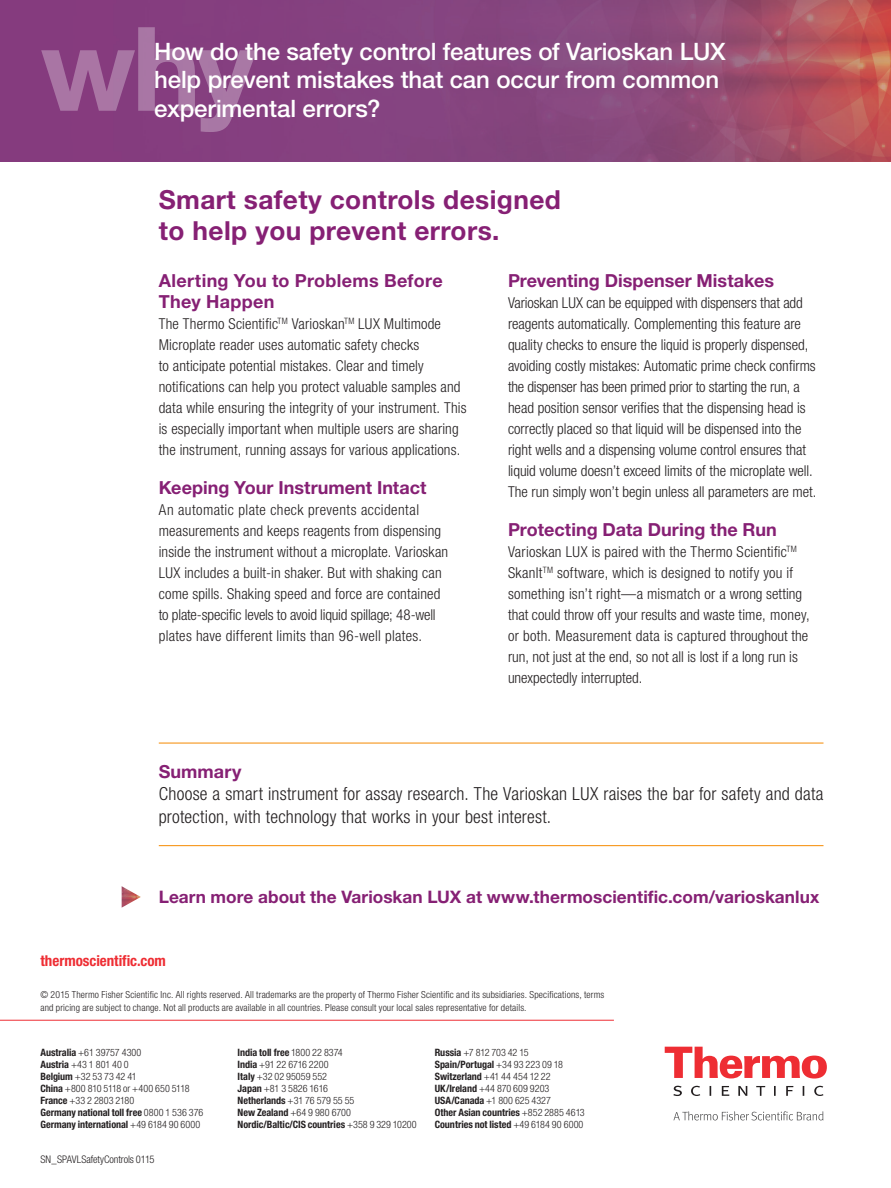
<style>
.page{position:relative;width:891px;height:1188px;background:#fff}
.page>*{position:absolute;margin:0;border:0;box-sizing:border-box;transform-origin:0 0}
.t1{font:700 117px "Helvetica Neue LT Std";color:#fff}
.Question{font:700 26.25px/30.9px "Helvetica Neue LT Std";letter-spacing:.015em;color:#862074}
.why-answer{font:500 24px/28.5px "Helvetica Neue LT Std";letter-spacing:-.005em;color:#fff}
.Summary_Text{font:300 condensed 18px/22.5px "Helvetica Neue LT Std";letter-spacing:.015em;color:#231f20}
.Headline_level_2{font:700 18px/21px "Helvetica Neue LT Std";letter-spacing:.005em;color:#862074}
.Headline_level_2-2{font:700 17.25px "Helvetica Neue LT Std";letter-spacing:.005em;color:#862074}
.Body_copy{font:300 condensed 15px/21px "Helvetica Neue LT Std";letter-spacing:.005em;color:#231f20}
.URL{font:700 condensed 15px "Helvetica Neue LT Std";color:#ee2d33}
.Literature_Code{font:300 condensed 10.5px "Helvetica Neue LT Std";letter-spacing:-.01em;color:#231f20}
.Location_Numbers{font:300 condensed 10.2px "Helvetica Neue LT Std";color:#231f20}
.Location_Numbers-2{font:700 condensed 10.2px "Helvetica Neue LT Std";letter-spacing:-.005em;color:#231f20}
.Trademarks{font:300 condensed 9.75px/12.8px "Helvetica Neue LT Std";letter-spacing:.015em;color:#231f20}
.s1{font-weight:700}
.s2{font-weight:300}
</style>
<div class="page">
<img style="left:0;top:0;width:891px;height:162px">
<img style="left:122px;top:886px;width:19px;height:22px">
<hr style="left:0;top:1020px;width:614px;height:1px;background:#ee2d33">
<svg style="left:665px;top:1047px;width:162px;height:32px"></svg>
<svg style="left:673px;top:1086px;width:151px;height:10px"></svg>
<svg style="left:674px;top:1111px;width:149px;height:9px"></svg>
<hr style="left:159px;top:742px;width:665px;height:2px;background:#f7971d">
<hr style="left:159px;top:845px;width:665px;height:1px;background:#f7971d">
<h1 class="t1" style="left:40px;top:-3px;width:217px">why</h1>
<p class="why-answer" style="left:154px;top:37px;width:573px">How do the safety control features of Varioskan LUX help prevent mistakes that can occur from common experimental errors?</p>
<p class="Question" style="left:159px;top:184px;width:404px">Smart safety controls designed to help you prevent errors.</p>
<p class="Headline_level_2" style="left:159px;top:269px;width:285px">Alerting You to Problems Before<br>They Happen</p>
<p class="Body_copy" style="left:159px;top:313px;width:309px">The Thermo Scientific<sup>TM</sup> Varioskan<sup>TM</sup> LUX Multimode Microplate reader uses automatic safety checks<br>to anticipate potential mistakes. Clear and timely notifications can help you protect valuable samples and data while ensuring the integrity of your instrument. This is especially important when multiple users are sharing the instrument, running assays for various applications.</p>
<p class="Headline_level_2" style="left:159px;top:476px;width:269px">Keeping Your Instrument Intact</p>
<p class="Body_copy" style="left:159px;top:499px;width:291px">An automatic plate check prevents accidental measurements and keeps reagents from dispensing inside the instrument without a microplate. Varioskan LUX includes a built-in shaker. But with shaking can come spills. Shaking speed and force are contained to plate-specific levels to avoid liquid spillage; 48-well plates have different limits than 96-well plates.</p>
<p class="Headline_level_2" style="left:508px;top:269px;width:268px">Preventing Dispenser Mistakes</p>
<p class="Body_copy" style="left:508px;top:292px;width:310px">Varioskan LUX can be equipped with dispensers that add reagents automatically. Complementing this feature are quality checks to ensure the liquid is properly dispensed, avoiding costly mistakes: Automatic prime check confirms the dispenser has been primed prior to starting the run, a head position sensor verifies that the dispensing head is correctly placed so that liquid will be dispensed into the right wells and a dispensing volume control ensures that liquid volume doesn’t exceed limits of the microplate well.<br>The run simply won’t begin unless all parameters are met.</p>
<p class="Headline_level_2" style="left:508px;top:518px;width:270px">Protecting Data During the Run</p>
<p class="Body_copy" style="left:508px;top:541px;width:303px">Varioskan LUX is paired with the Thermo Scientific<sup>TM </sup>SkanIt<sup>TM</sup> software, which is designed to notify you if something isn’t right—a mismatch or a wrong setting that could throw off your results and waste time, money, or both. Measurement data is captured throughout the run, not just at the end, so not all is lost if a long run is unexpectedly interrupted.</p>
<p class="Headline_level_2" style="left:159px;top:761px;width:84px">Summary</p>
<p class="Summary_Text" style="left:159px;top:783px;width:666px">Choose a smart instrument for assay research. The Varioskan LUX raises the bar for safety and data protection, with technology that works in your best interest.</p>
<p class="Headline_level_2-2" style="left:159px;top:886px;width:662px">Learn more about the Varioskan LUX at www.thermoscientific.com/varioskanlux</p>
<p class="URL" style="left:40px;top:952px;width:127px">thermoscientific.com</p>
<p class="Trademarks" style="left:40px;top:989px;width:565px">© 2015 Thermo Fisher Scientific Inc. All rights reserved. All trademarks are the property of Thermo Fisher Scientific and its subsidiaries. Specifications, terms and pricing are subject to change. Not all products are available in all countries. Please consult your local sales representative for details.</p>
<p class="Location_Numbers" style="left:40px;top:1047px;width:102px"><span class="s1">Australia</span> +61 39757 4300</p>
<p class="Location_Numbers" style="left:40px;top:1059px;width:90px"><span class="s1">Austria</span> +43 1 801 40 0</p>
<p class="Location_Numbers" style="left:40px;top:1071px;width:98px"><span class="s1">Belgium</span> +32 53 73 42 41</p>
<p class="Location_Numbers" style="left:40px;top:1083px;width:151px"><span class="s1">China</span> +800 810 5118 or +400 650 5118</p>
<p class="Location_Numbers" style="left:40px;top:1095px;width:95px"><span class="s1">France</span> +33 2 2803 2180</p>
<p class="Location_Numbers-2" style="left:40px;top:1106px;width:164px">Germany national toll free <span class="s2">0800 1 536 376</span></p>
<p class="Location_Numbers-2" style="left:40px;top:1118px;width:161px">Germany international <span class="s2">+49 6184 90 6000</span></p>
<p class="Location_Numbers-2" style="left:238px;top:1046px;width:106px">India toll free <span class="s2">1800 22 8374</span></p>
<p class="Location_Numbers" style="left:238px;top:1059px;width:92px"><span class="s1">India</span> +91 22 6716 2200</p>
<p class="Location_Numbers" style="left:238px;top:1071px;width:91px"><span class="s1">Italy</span> +32 02 95059 552</p>
<p class="Location_Numbers" style="left:238px;top:1083px;width:92px"><span class="s1">Japan</span> +81 3 5826 1616</p>
<p class="Location_Numbers" style="left:238px;top:1095px;width:118px"><span class="s1">Netherlands</span> +31 76 579 55 55</p>
<p class="Location_Numbers" style="left:238px;top:1107px;width:115px"><span class="s1">New Zealand</span> +64 9 980 6700</p>
<p class="Location_Numbers-2" style="left:238px;top:1118px;width:181px">Nordic/Baltic/CIS countries <span class="s2">+358 9 329 10200</span></p>
<p class="Location_Numbers" style="left:435px;top:1047px;width:95px"><span class="s1">Russia</span> +7 812 703 42 15</p>
<p class="Location_Numbers-2" style="left:435px;top:1058px;width:130px">Spain/Portugal <span class="s2">+34 93 223 09 18</span></p>
<p class="Location_Numbers" style="left:435px;top:1071px;width:117px"><span class="s1">Switzerland</span> +41 44 454 12 22</p>
<p class="Location_Numbers" style="left:435px;top:1083px;width:116px"><span class="s1">UK/Ireland</span> +44 870 609 9203</p>
<p class="Location_Numbers" style="left:435px;top:1095px;width:118px"><span class="s1">USA/Canada</span> +1 800 625 4327</p>
<p class="Location_Numbers-2" style="left:435px;top:1106px;width:152px">Other Asian countries <span class="s2">+852 2885 4613</span></p>
<p class="Location_Numbers-2" style="left:435px;top:1118px;width:150px">Countries not listed <span class="s2">+49 6184 90 6000</span></p>
<p class="Literature_Code" style="left:40px;top:1153px;width:116px">SN_SPAVLSafetyControls 0115</p>
</div>
